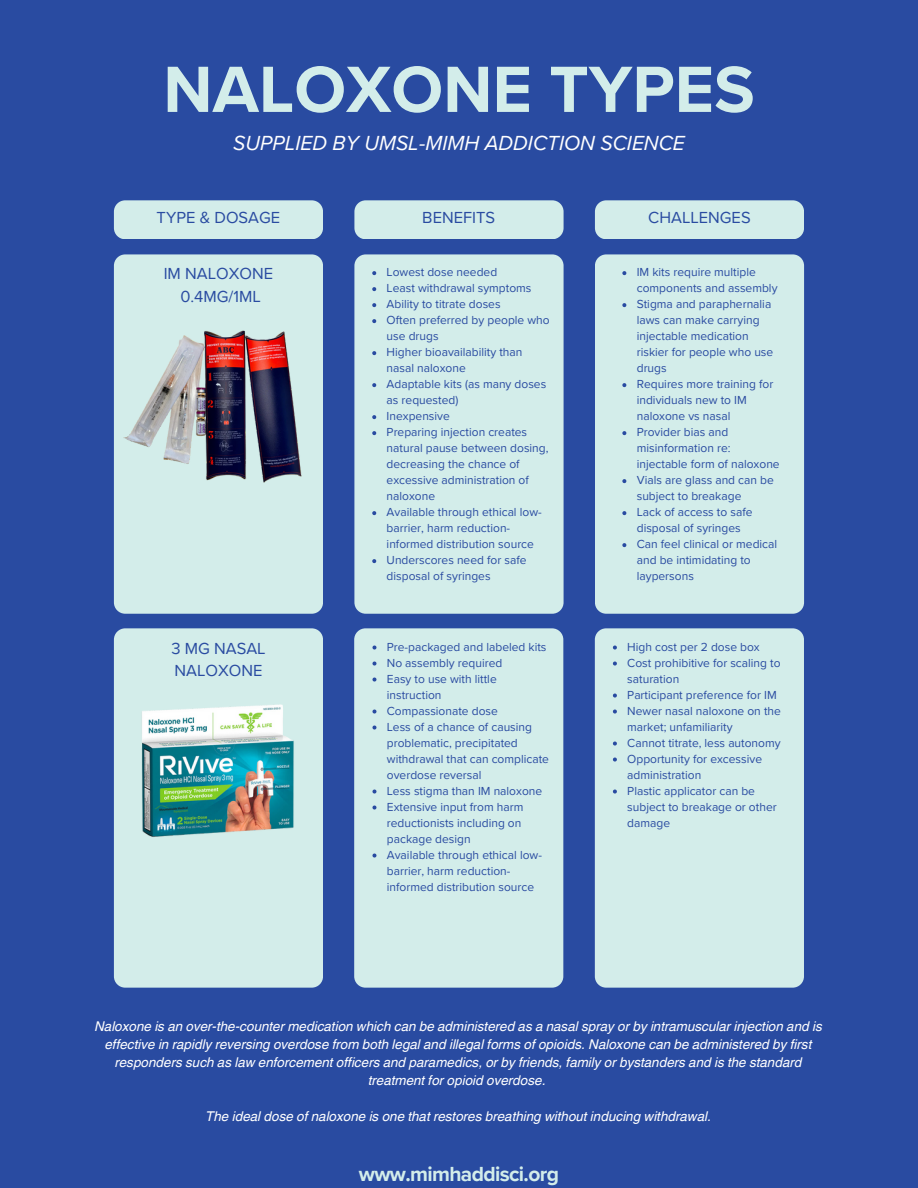
<style>
.page{position:relative;width:918px;height:1188px;background:#294ba1}
.page>*{position:absolute;margin:0;border:0;box-sizing:border-box;transform-origin:0 0}
.t1{font:700 67.8px "Proxima Nova";color:#d3edea}
.t2{font:italic 21px "Proxima Nova";color:#fff}
.t3{font:700 21px "Proxima Nova";letter-spacing:-.03em;color:#d3edea}
.t4{font:16.5px/22.5px "Proxima Nova";color:#294ba1;text-align:center}
.t5{font:italic 13.5px/18px "Helvetica World";color:#fff;text-align:center}
.t6{font:12px/16px "Proxima Nova";color:#294ba1}
</style>
<div class="page">
<div style="left:114px;top:200px;width:209px;height:39px;background:#d3edea;border-radius:11px"></div>
<div style="left:354px;top:200px;width:210px;height:39px;background:#d3edea;border-radius:11px"></div>
<div style="left:595px;top:200px;width:209px;height:39px;background:#d3edea;border-radius:11px"></div>
<div style="left:114px;top:254px;width:209px;height:360px;background:#d3edea;border-radius:11px"></div>
<div style="left:354px;top:254px;width:210px;height:360px;background:#d3edea;border-radius:11px"></div>
<div style="left:595px;top:254px;width:209px;height:360px;background:#d3edea;border-radius:11px"></div>
<div style="left:114px;top:628px;width:209px;height:359px;background:#d3edea;border-radius:11px"></div>
<div style="left:354px;top:628px;width:209px;height:359px;background:#d3edea;border-radius:11px"></div>
<div style="left:595px;top:628px;width:209px;height:359px;background:#d3edea;border-radius:11px"></div>
<img style="left:123px;top:330px;width:179px;height:153px">
<img style="left:142px;top:704px;width:152px;height:133px">
<svg style="left:372px;top:271px;width:4px;height:4px"></svg>
<svg style="left:372px;top:287px;width:4px;height:4px"></svg>
<svg style="left:372px;top:303px;width:4px;height:4px"></svg>
<svg style="left:372px;top:319px;width:4px;height:4px"></svg>
<svg style="left:372px;top:351px;width:4px;height:4px"></svg>
<svg style="left:372px;top:383px;width:4px;height:4px"></svg>
<svg style="left:372px;top:415px;width:4px;height:4px"></svg>
<svg style="left:372px;top:431px;width:4px;height:4px"></svg>
<svg style="left:372px;top:511px;width:4px;height:4px"></svg>
<svg style="left:372px;top:559px;width:4px;height:4px"></svg>
<svg style="left:622px;top:271px;width:4px;height:4px"></svg>
<svg style="left:622px;top:303px;width:4px;height:4px"></svg>
<svg style="left:622px;top:383px;width:4px;height:4px"></svg>
<svg style="left:622px;top:431px;width:4px;height:4px"></svg>
<svg style="left:622px;top:479px;width:4px;height:4px"></svg>
<svg style="left:622px;top:511px;width:4px;height:4px"></svg>
<svg style="left:622px;top:543px;width:4px;height:4px"></svg>
<svg style="left:372px;top:646px;width:4px;height:4px"></svg>
<svg style="left:372px;top:662px;width:4px;height:4px"></svg>
<svg style="left:372px;top:678px;width:4px;height:4px"></svg>
<svg style="left:372px;top:710px;width:4px;height:4px"></svg>
<svg style="left:372px;top:726px;width:4px;height:4px"></svg>
<svg style="left:372px;top:790px;width:4px;height:4px"></svg>
<svg style="left:372px;top:806px;width:4px;height:4px"></svg>
<svg style="left:372px;top:854px;width:4px;height:4px"></svg>
<svg style="left:613px;top:646px;width:4px;height:4px"></svg>
<svg style="left:613px;top:662px;width:4px;height:4px"></svg>
<svg style="left:613px;top:694px;width:4px;height:4px"></svg>
<svg style="left:613px;top:710px;width:4px;height:4px"></svg>
<svg style="left:613px;top:742px;width:4px;height:4px"></svg>
<svg style="left:613px;top:758px;width:4px;height:4px"></svg>
<svg style="left:613px;top:790px;width:4px;height:4px"></svg>
<p class="t1" style="left:163px;top:50px;width:593px">NALOXONE TYPES</p>
<h5 class="t2" style="left:233px;top:131px;width:453px">SUPPLIED BY UMSL-MIMH ADDICTION SCIENCE</h5>
<h1 class="t4" style="left:157px;top:207px;width:125px">TYPE &amp; DOSAGE</h1>
<h2 class="t4" style="left:422px;top:207px;width:74px">BENEFITS</h2>
<h4 class="t4" style="left:648px;top:207px;width:104px">CHALLENGES</h4>
<h4 class="t4" style="left:164px;top:263px;width:111px">IM NALOXONE<br>0.4MG/1ML</h4>
<p class="t6" style="left:387px;top:264px;width:112px">Lowest dose needed</p>
<h4 class="t6" style="left:387px;top:280px;width:146px">Least withdrawal symptoms</h4>
<p class="t6" style="left:387px;top:296px;width:115px">Ability to titrate doses</p>
<h4 class="t6" style="left:387px;top:312px;width:165px">Often preferred by people who use drugs</h4>
<p class="t6" style="left:387px;top:344px;width:137px">Higher bioavailability than nasal naloxone</p>
<p class="t6" style="left:387px;top:376px;width:161px">Adaptable kits (as many doses as requested)</p>
<p class="t6" style="left:387px;top:408px;width:65px">Inexpensive</p>
<p class="t6" style="left:387px;top:424px;width:163px">Preparing injection creates natural pause between dosing, decreasing the chance of excessive administration of naloxone</p>
<p class="t6" style="left:387px;top:504px;width:157px">Available through ethical low&shy;barrier, harm reduction&shy;informed distribution source</p>
<p class="t6" style="left:387px;top:552px;width:141px">Underscores need for safe disposal of syringes</p>
<p class="t4" style="left:171px;top:637px;width:96px;text-align:left">3 MG NASAL<br>NALOXONE</p>
<p class="t6" style="left:387px;top:639px;width:161px">Pre-packaged and labeled kits</p>
<p class="t6" style="left:387px;top:655px;width:117px">No assembly required</p>
<p class="t6" style="left:387px;top:671px;width:111px">Easy to use with little instruction</p>
<p class="t6" style="left:387px;top:703px;width:113px">Compassionate dose</p>
<h4 class="t6" style="left:387px;top:719px;width:164px">Less of a chance of causing problematic, precipitated withdrawal that can complicate overdose reversal</h4>
<p class="t6" style="left:387px;top:783px;width:157px">Less stigma than IM naloxone</p>
<p class="t6" style="left:387px;top:799px;width:138px">Extensive input from harm reductionists including on package design</p>
<p class="t6" style="left:387px;top:847px;width:157px">Available through ethical low&shy;barrier, harm reduction&shy;informed distribution source</p>
<p class="t6" style="left:637px;top:264px;width:142px">IM kits require multiple components and assembly</p>
<p class="t6" style="left:637px;top:296px;width:138px">Stigma and paraphernalia laws can make carrying injectable medication riskier for people who use drugs</p>
<p class="t6" style="left:637px;top:376px;width:138px">Requires more training for individuals new to IM naloxone vs nasal</p>
<p class="t6" style="left:637px;top:424px;width:144px">Provider bias and misinformation re: injectable form of naloxone</p>
<p class="t6" style="left:637px;top:472px;width:139px">Vials are glass and can be subject to breakage</p>
<p class="t6" style="left:637px;top:504px;width:117px">Lack of access to safe disposal of syringes</p>
<p class="t6" style="left:637px;top:536px;width:142px">Can feel clinical or medical and be intimidating to laypersons</p>
<p class="t6" style="left:627px;top:639px;width:134px">High cost per 2 dose box</p>
<p class="t6" style="left:627px;top:655px;width:155px">Cost prohibitive for scaling to saturation</p>
<p class="t6" style="left:627px;top:687px;width:151px">Participant preference for IM</p>
<p class="t6" style="left:627px;top:703px;width:155px">Newer nasal naloxone on the market; unfamiliarity</p>
<p class="t6" style="left:627px;top:735px;width:155px">Cannot titrate, less autonomy</p>
<p class="t6" style="left:627px;top:751px;width:136px">Opportunity for excessive administration</p>
<p class="t6" style="left:627px;top:783px;width:151px">Plastic applicator can be subject to breakage or other damage</p>
<p class="t5" style="left:95px;top:1016px;width:729px">Naloxone is an over-the-counter medication which can be administered as a nasal spray or by intramuscular injection and is effective in rapidly reversing overdose from both legal and illegal forms of opioids. Naloxone can be administered by first responders such as law enforcement officers and paramedics, or by friends, family or bystanders and is the standard treatment for opioid overdose.</p>
<p class="t5" style="left:206px;top:1106px;width:507px">The ideal dose of naloxone is one that restores breathing without inducing withdrawal.</p>
<p class="t3" style="left:359px;top:1162px;width:202px">www.mimhaddisci.org</p>
</div>
